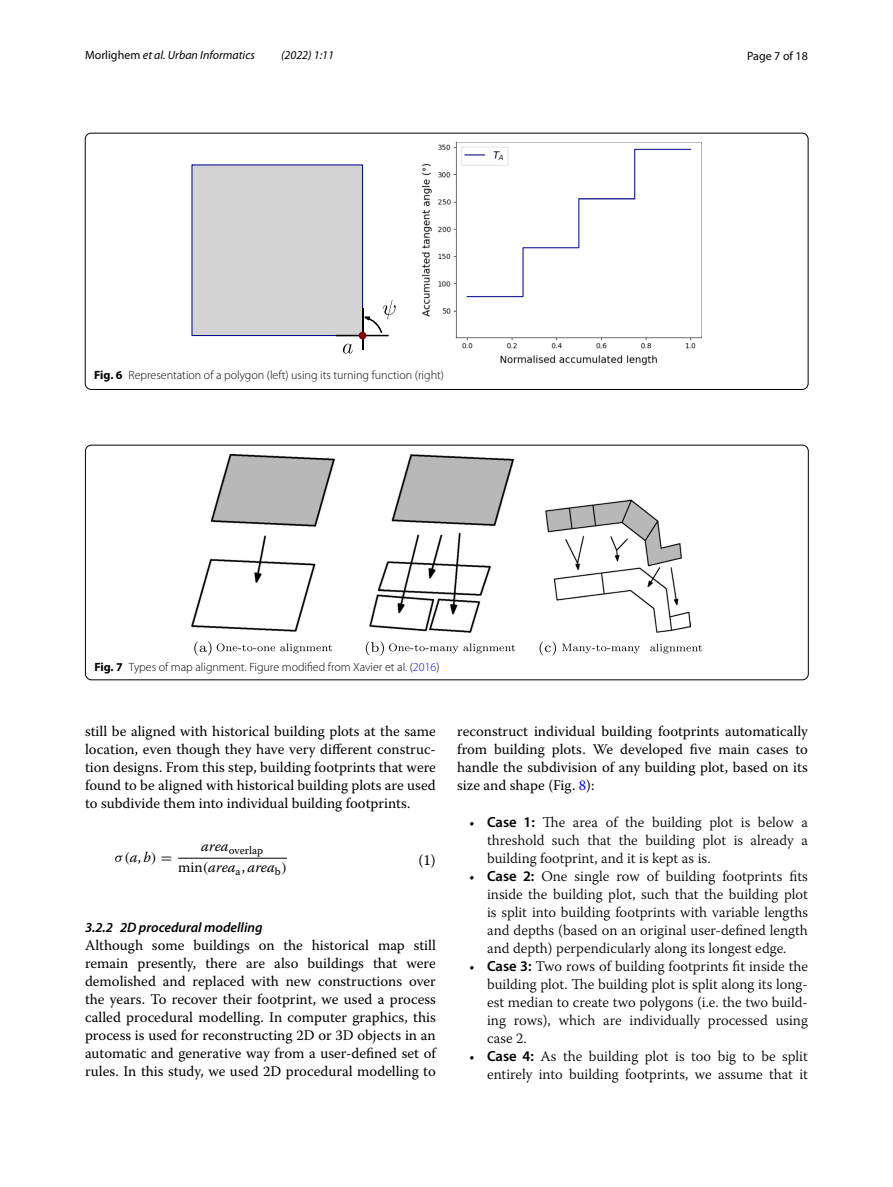
<style>
.page{position:relative;width:893px;height:1187px;background:#fff}
.page>*{position:absolute;margin:0;border:0;box-sizing:border-box;transform-origin:0 0}
.t1{font:15px "Warnock Pro";color:#000}
.t2{font:14.7px/18px "Warnock Pro";color:#000;text-align:justify}
.t3{font:300 14.7px/18px "Warnock Pro";color:#000;text-align:justify}
.t4{font:14.7px "Warnock Pro It 3";color:#000}
.t5{font:14.7px "MTMI4";color:#000}
.t6{font:italic 600 13.8px "Myriad Pro";color:#000}
.t7{font:300 12px "Myriad Pro";color:#000}
.t8{font:italic 12px "Myriad Pro";color:#000}
.t9{font:12px "Myriad Pro";color:#000}
.t10{font:11.25px "Warnock Pro Regular 3";color:#000}
.s1{font-style:normal}
.s2{font-weight:700}
.s3{color:#00f}
.s4{font-family:"Warnock Pro Regular 3"}
.s5{font-family:"MTMI4"}
.s6{font-family:"Warnock Pro It 3"}
.s7{font-family:"MTSYN"}
.s8{font-family:"Myriad Pro";font-weight:600}
</style>
<div class="page">
<hr style="left:178px;top:857px;width:109px;height:1px;background:#000">
<img style="left:422px;top:142px;width:280px;height:222px">
<svg style="left:191px;top:164px;width:205px;height:189px"></svg>
<div style="left:85px;top:133px;width:723px;height:256px;border:1px solid #000;border-radius:6px"></div>
<img style="left:192px;top:454px;width:499px;height:178px">
<svg style="left:194px;top:641px;width:138px;height:14px"></svg>
<svg style="left:366px;top:641px;width:149px;height:14px"></svg>
<svg style="left:540px;top:641px;width:100px;height:14px"></svg>
<svg style="left:650px;top:643px;width:52px;height:10px"></svg>
<div style="left:85px;top:445px;width:723px;height:235px;border:1px solid #000;border-radius:6px"></div>
<p class="t8" style="left:85px;top:48px;width:171px"><span class="s1">Morlighem</span> et al. Urban Informatics</p>
<p class="t8" style="left:281px;top:48px;width:54px">(2022) 1:11</p>
<p class="t9" style="left:747px;top:48px;width:62px">Page 7 of 18</p>
<p class="t7" style="left:94px;top:368px;width:351px"><span class="s2">Fig. 6</span> Representation of a polygon (left) using its turning function (right)</p>
<p class="t7" style="left:94px;top:660px;width:347px"><span class="s2">Fig. 7</span> Types of map alignment. Figure modified from Xavier et al. (<span class="s3">2016</span>)</p>
<p class="t2" style="left:85px;top:722px;width:352px">still be aligned with historical building plots at the same location, even though they have very different construc&shy;tion designs. From this step, building footprints that were found to be aligned with historical building plots are used to subdivide them into individual building footprints.</p>
<p class="t10" style="left:201px;top:845px;width:63px"><sup>area</sup>overlap</p>
<p class="t4" style="left:178px;top:858px;width:110px"><span class="s4">min</span><span class="s5">(</span>area<sub>a</sub><span class="s4">,</span> area<sub>b</sub><span class="s5">)</span></p>
<p class="t5" style="left:115px;top:851px;width:59px">σ(<span class="s6">a</span><span class="s4">,</span><span class="s6">b</span>) <span class="s7">=</span></p>
<p class="t1" style="left:419px;top:851px;width:19px">(1)</p>
<p class="t6" style="left:85px;top:918px;width:179px">3.2.2 2D procedural modelling</p>
<p class="t2" style="left:85px;top:935px;width:352px">Although some buildings on the historical map still remain presently, there are also buildings that were demolished and replaced with new constructions over the years. To recover their footprint, we used a process called procedural modelling. In computer graphics, this process is used for reconstructing 2D or 3D objects in an automatic and generative way from a user-defined set of rules. In this study, we used 2D procedural modelling to</p>
<p class="t2" style="left:457px;top:722px;width:352px">reconstruct individual building footprints automatically from building plots. We developed five main cases to handle the subdivision of any building plot, based on its size and shape (Fig. <span class="s3">8</span>):</p>
<p class="t3" style="left:487px;top:812px;width:322px;text-indent:-18px">• <span class="s8">Case 1:</span> The area of the building plot is below a threshold such that the building plot is already a building footprint, and it is kept as is.</p>
<p class="t3" style="left:487px;top:866px;width:322px;text-indent:-18px">• <span class="s8">Case 2:</span> One single row of building footprints fits inside the building plot, such that the building plot is split into building footprints with variable lengths and depths (based on an original user-defined length and depth) perpendicularly along its longest edge.</p>
<p class="t3" style="left:487px;top:956px;width:322px;text-indent:-18px">• <span class="s8">Case 3:</span> Two rows of building footprints fit inside the building plot. The building plot is split along its long&shy;est median to create two polygons (i.e. the two build&shy;ing rows), which are individually processed using case 2.</p>
<p class="t3" style="left:469px;top:1046px;width:340px;text-align:right">• <span class="s8">Case 4:</span> As the building plot is too big to be split entirely into building footprints, we assume that it</p>
</div>
